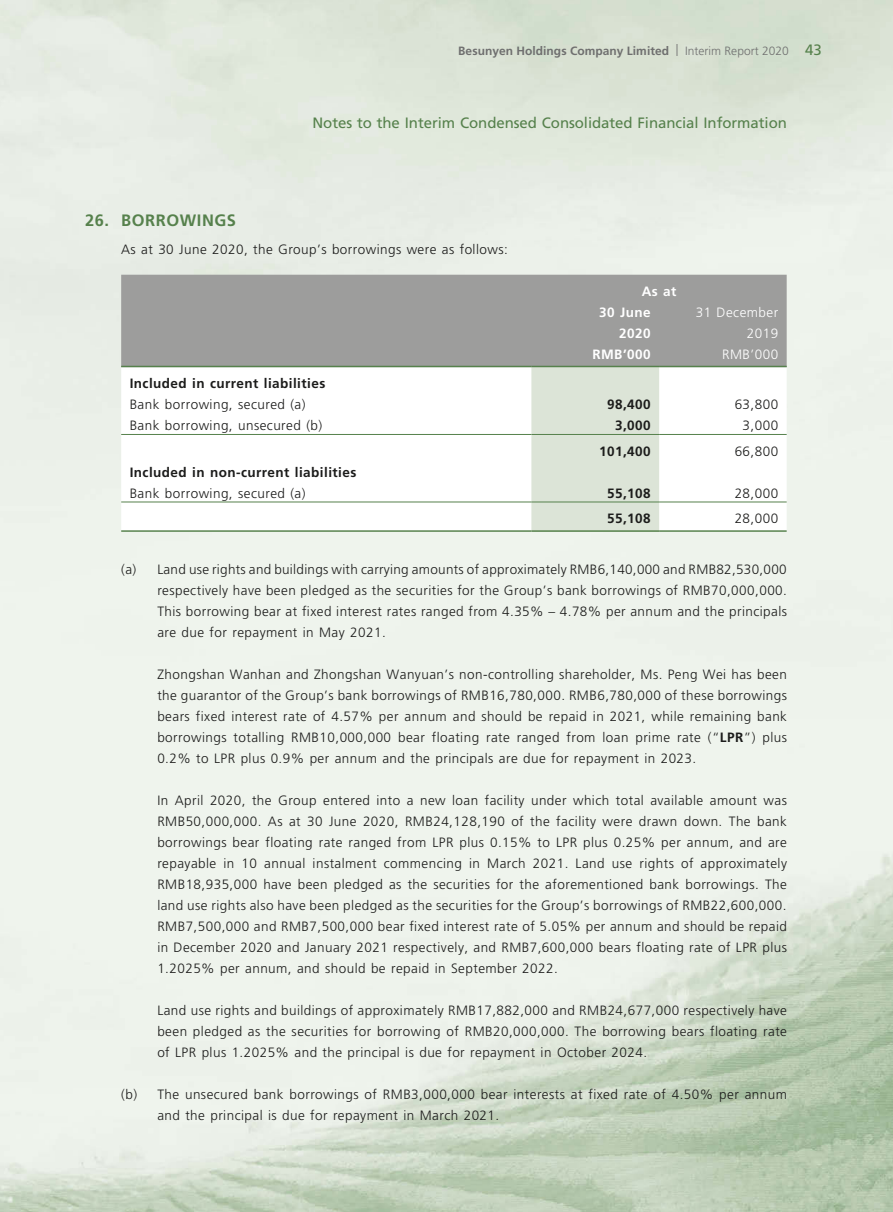
<style>
.page{position:relative;width:893px;height:1212px;background:#fff}
.page>*{position:absolute;margin:0;border:0;box-sizing:border-box;transform-origin:0 0}
.t1{font:700 16.5px "Frutiger LT Std";letter-spacing:.035em;color:#56814c}
.t2{font:15px "Frutiger LT Std";letter-spacing:-.005em;color:#56814c}
.t3{font:300 13.5px/21px "Frutiger LT Std";letter-spacing:.035em;color:#1c1c1b;text-align:justify}
.t4{font:700 13.5px "Frutiger LT Std";letter-spacing:.035em;color:#1c1c1b}
.t5{font:700 13.5px "Frutiger LT Std";letter-spacing:.035em;color:#fff}
.t6{font:300 13.5px/21px "Frutiger LT Std";letter-spacing:.035em;color:#fff;text-align:right}
.t7{font:700 12px "Frutiger LT Std";color:#6f6f6f}
.s1{font-weight:300}
.s2{font-weight:400;font-size:15px;color:#56814c}
.s3{font-weight:700}
</style>
<div class="page">
<div style="left:121px;top:275px;width:666px;height:91px;background:#9d9d9c"></div>
<svg style="left:121px;top:367px;width:666px;height:163px"></svg>
<div style="left:531px;top:367px;width:128px;height:163px;background:#dce4d7"></div>
<hr style="left:121px;top:366px;width:410px;height:1px;background:#56814c">
<hr style="left:531px;top:366px;width:128px;height:1px;background:#56814c">
<hr style="left:659px;top:366px;width:128px;height:1px;background:#56814c">
<hr style="left:121px;top:434px;width:410px;height:1px;background:#56814c">
<hr style="left:531px;top:434px;width:128px;height:1px;background:#56814c">
<hr style="left:659px;top:434px;width:128px;height:1px;background:#56814c">
<hr style="left:121px;top:502px;width:410px;height:1px;background:#56814c">
<hr style="left:531px;top:502px;width:128px;height:1px;background:#56814c">
<hr style="left:659px;top:502px;width:128px;height:1px;background:#56814c">
<hr style="left:121px;top:530px;width:410px;height:2px;background:#56814c">
<hr style="left:531px;top:530px;width:128px;height:2px;background:#56814c">
<hr style="left:659px;top:530px;width:128px;height:2px;background:#56814c">
<p class="t7" style="left:458px;top:43px;width:365px">Besunyen Holdings Company Limited <span class="s1">| Interim Report 2020</span> <span class="s2">43</span></p>
<p class="t2" style="left:312px;top:114px;width:476px">Notes to the Interim Condensed Consolidated Financial Information</p>
<p class="t1" style="left:85px;top:211px;width:153px">26. BORROWINGS</p>
<p class="t3" style="left:121px;top:239px;width:388px">As at 30 June 2020, the Group’s borrowings were as follows:</p>
<p class="t5" style="left:642px;top:283px;width:36px">As at</p>
<p class="t5" style="left:599px;top:304px;width:53px">30 June</p>
<p class="t5" style="left:619px;top:325px;width:33px">2020</p>
<p class="t6" style="left:696px;top:302px;width:84px">31 December<br>2019</p>
<p class="t5" style="left:592px;top:346px;width:60px">RMB’000</p>
<p class="t6" style="left:722px;top:344px;width:57px">RMB’000</p>
<p class="t4" style="left:130px;top:376px;width:197px">Included in current liabilities</p>
<p class="t3" style="left:130px;top:394px;width:177px">Bank borrowing, secured (a)</p>
<p class="t4" style="left:607px;top:397px;width:45px">98,400</p>
<p class="t3" style="left:735px;top:394px;width:45px">63,800</p>
<p class="t3" style="left:130px;top:415px;width:194px">Bank borrowing, unsecured (b)</p>
<p class="t4" style="left:615px;top:418px;width:37px">3,000</p>
<p class="t3" style="left:743px;top:415px;width:37px">3,000</p>
<p class="t4" style="left:599px;top:443px;width:53px">101,400</p>
<p class="t3" style="left:735px;top:441px;width:45px">66,800</p>
<p class="t4" style="left:130px;top:464px;width:228px">Included in non-current liabilities</p>
<p class="t3" style="left:130px;top:483px;width:177px">Bank borrowing, secured (a)</p>
<p class="t4" style="left:607px;top:485px;width:45px">55,108</p>
<p class="t3" style="left:735px;top:483px;width:45px">28,000</p>
<p class="t4" style="left:607px;top:511px;width:45px">55,108</p>
<p class="t3" style="left:735px;top:508px;width:45px">28,000</p>
<p class="t3" style="left:157px;top:559px;width:631px;text-indent:-36px">(a) Land use rights and buildings with carrying amounts of approximately RMB6,140,000 and RMB82,530,000 respectively have been pledged as the securities for the Group’s bank borrowings of RMB70,000,000.<br>This borrowing bear at fixed interest rates ranged from 4.35% – 4.78% per annum and the principals are due for repayment in May 2021.</p>
<p class="t3" style="left:157px;top:664px;width:631px">Zhongshan Wanhan and Zhongshan Wanyuan’s non-controlling shareholder, Ms. Peng Wei has been the guarantor of the Group’s bank borrowings of RMB16,780,000. RMB6,780,000 of these borrowings bears fixed interest rate of 4.57% per annum and should be repaid in 2021, while remaining bank borrowings totalling RMB10,000,000 bear floating rate ranged from loan prime rate (“<span class="s3">LPR</span>”) plus 0.2% to LPR plus 0.9% per annum and the principals are due for repayment in 2023.</p>
<p class="t3" style="left:157px;top:790px;width:631px">In April 2020, the Group entered into a new loan facility under which total available amount was RMB50,000,000. As at 30 June 2020, RMB24,128,190 of the facility were drawn down. The bank borrowings bear floating rate ranged from LPR plus 0.15% to LPR plus 0.25% per annum, and are repayable in 10 annual instalment commencing in March 2021. Land use rights of approximately RMB18,935,000 have been pledged as the securities for the aforementioned bank borrowings. The land use rights also have been pledged as the securities for the Group’s borrowings of RMB22,600,000.<br>RMB7,500,000 and RMB7,500,000 bear fixed interest rate of 5.05% per annum and should be repaid in December 2020 and January 2021 respectively, and RMB7,600,000 bears floating rate of LPR plus 1.2025% per annum, and should be repaid in September 2022.</p>
<p class="t3" style="left:157px;top:1000px;width:631px">Land use rights and buildings of approximately RMB17,882,000 and RMB24,677,000 respectively have been pledged as the securities for borrowing of RMB20,000,000. The borrowing bears floating rate of LPR plus 1.2025% and the principal is due for repayment in October 2024.</p>
<p class="t3" style="left:157px;top:1084px;width:631px;text-indent:-36px">(b) The unsecured bank borrowings of RMB3,000,000 bear interests at fixed rate of 4.50% per annum and the principal is due for repayment in March 2021.</p>
</div>
